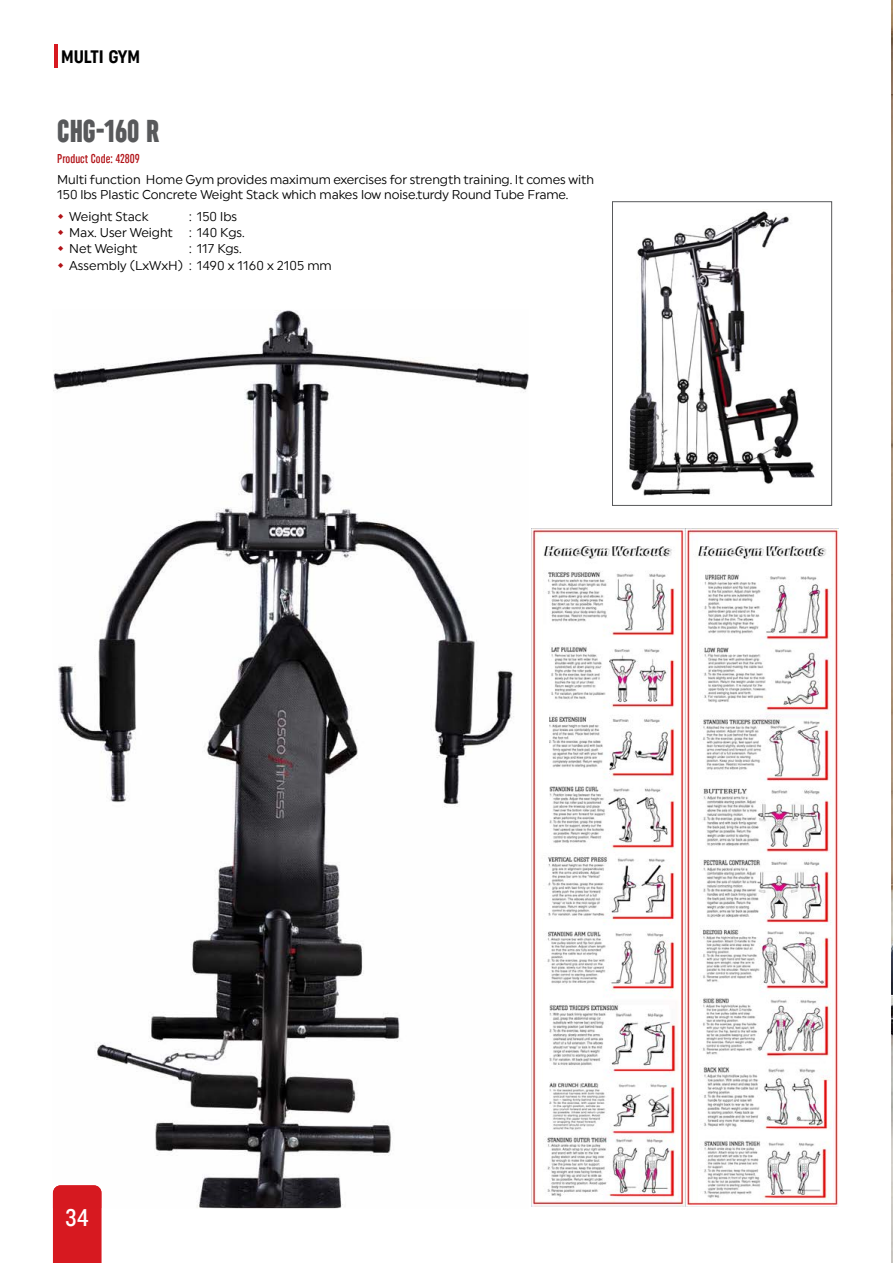
<style>
.page{position:relative;width:893px;height:1263px;background:#fff}
.page>*{position:absolute;margin:0;border:0;box-sizing:border-box;transform-origin:0 0}
.t1{font:31.5px "Uniform Extra Condensed 5";color:#58595b;scale:.95 1}
.t2{font:24px "Uniform Condensed 2";color:#fff}
.t3{font:18px "Uniform Condensed 4";color:#000}
.t4{font:12.75px/15.3px "Uniform Regular 3";letter-spacing:-.005em;color:#000}
.t5{font:12.75px "Uniform Extra Condensed 2";color:#b11116}
</style>
<div class="page">
<div style="left:53px;top:1208px;width:49px;height:55px;background:#d71920"></div>
<hr style="left:54px;top:45px;width:3px;height:23px;background:#d71920">
<img style="left:53px;top:310px;width:475px;height:898px">
<img style="left:53px;top:1185px;width:49px;height:23px">
<img style="left:629px;top:210px;width:186px;height:286px">
<div style="left:612px;top:201px;width:220px;height:305px;border:1px solid #58595b"></div>
<img style="left:891px;top:0;width:2px;height:1263px">
<img style="left:531px;top:529px;width:307px;height:677px">
<h3 class="t3" style="left:61px;top:46px;width:81px">MULTI GYM</h3>
<h1 class="t1" style="left:57px;top:113px;width:109px">CHG-160 R</h1>
<p class="t5" style="left:57px;top:151px;width:84px">Product Code: 42809</p>
<p class="t4" style="left:57px;top:171px;width:538px">Multi function Home Gym provides maximum exercises for strength training. It comes with<br>150 lbs Plastic Concrete Weight Stack which makes low noise.turdy Round Tube Frame.</p>
<p class="t4" style="left:69px;top:208px;width:81px">Weight Stack</p>
<p class="t4" style="left:189px;top:208px;width:49px">: 150 lbs</p>
<p class="t4" style="left:69px;top:225px;width:105px">Max. User Weight</p>
<p class="t4" style="left:189px;top:225px;width:57px">: 140 Kgs.</p>
<p class="t4" style="left:69px;top:241px;width:70px">Net Weight</p>
<p class="t4" style="left:69px;top:240px;width:264px;line-height:16.4px;text-indent:120px">: 117 Kgs.<br>Assembly (LxWxH) : 1490 x 1160 x 2105 mm</p>
<h2 class="t2" style="left:65px;top:1203px;width:25px">34</h2>
</div>
